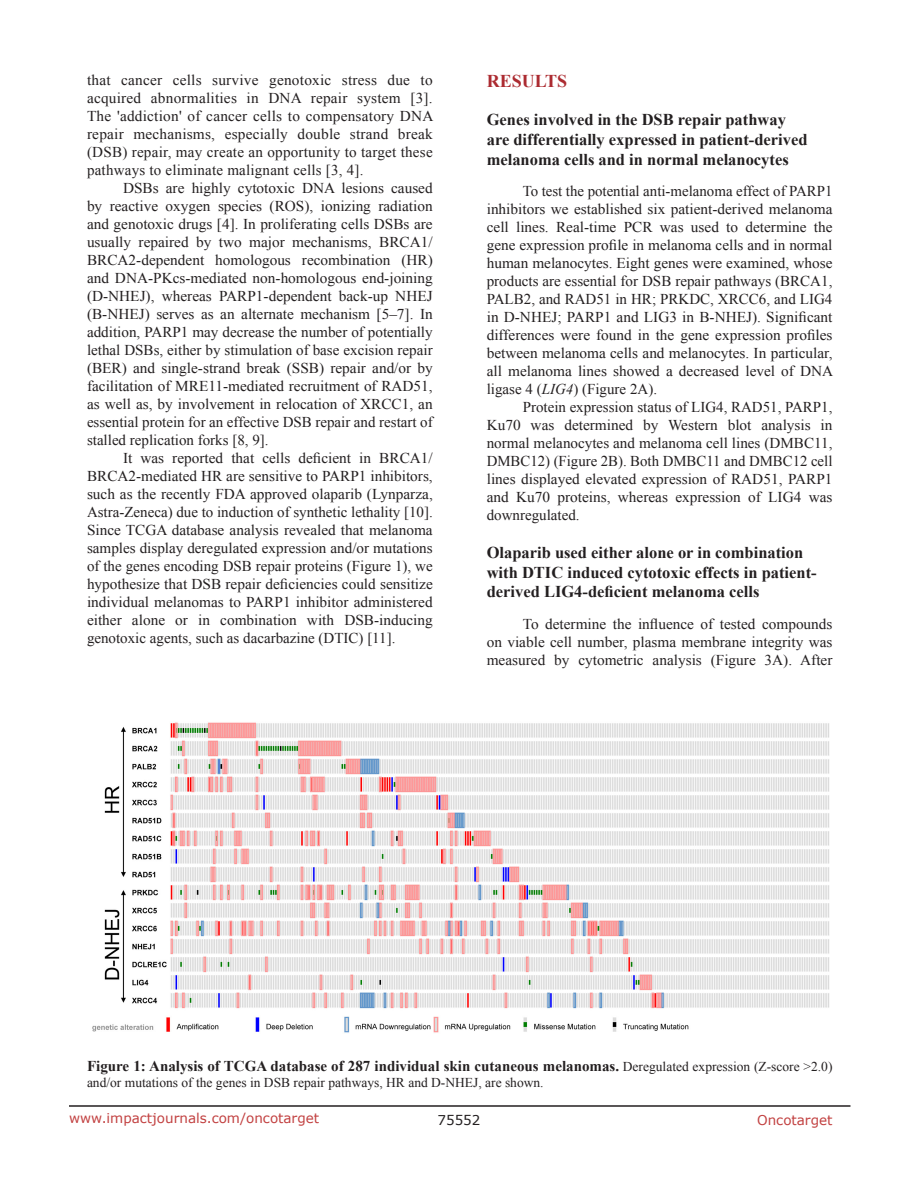
<style>
.page{position:relative;width:918px;height:1188px;background:#fff}
.page>*{position:absolute;margin:0;border:0;box-sizing:border-box;transform-origin:0 0}
.Heading{font:700 18px "Times New Roman";color:#ac2b31}
.SubHeading{font:700 16.5px/19.8px "Times New Roman";color:#231f20}
.SubHeading_no{font:700 16.5px/19.8px "Times New Roman";color:#231f20}
.BodyText{font:15px/18px "Times New Roman";color:#231f20;text-align:justify}
.figuretext{font:700 15px "Times New Roman";color:#231f20}
.figuretext-2{font:13.5px "Times New Roman";color:#231f20}
.t1{font:13.5px "Verdana";color:#c24141}
.t2{font:13.5px "Verdana";color:#231f20}
.s1{font-style:italic}
.s2{font-weight:400;font-size:13.5px}
</style>
<div class="page">
<hr style="left:69px;top:1105px;width:781px;height:2px;background:#231f20">
<img style="left:92px;top:722px;width:737px;height:311px">
<p class="BodyText" style="left:87px;top:71px;width:348px">that cancer cells survive genotoxic stress due to acquired abnormalities in DNA repair system [3].<br>The 'addiction' of cancer cells to compensatory DNA repair mechanisms, especially double strand break (DSB) repair, may create an opportunity to target these pathways to eliminate malignant cells [3, 4].</p>
<p class="BodyText" style="left:87px;top:179px;width:347px;text-indent:36px">DSBs are highly cytotoxic DNA lesions caused by reactive oxygen species (ROS), ionizing radiation and genotoxic drugs [4]. In proliferating cells DSBs are usually repaired by two major mechanisms, BRCA1/ BRCA2-dependent homologous recombination (HR) and DNA-PKcs-mediated non-homologous end-joining (D-NHEJ), whereas PARP1-dependent back-up NHEJ (B-NHEJ) serves as an alternate mechanism [5–7]. In addition, PARP1 may decrease the number of potentially lethal DSBs, either by stimulation of base excision repair (BER) and single-strand break (SSB) repair and/or by facilitation of MRE11-mediated recruitment of RAD51, as well as, by involvement in relocation of XRCC1, an essential protein for an effective DSB repair and restart of stalled replication forks [8, 9].</p>
<p class="BodyText" style="left:87px;top:449px;width:347px;text-indent:36px">It was reported that cells deficient in BRCA1/ BRCA2-mediated HR are sensitive to PARP1 inhibitors, such as the recently FDA approved olaparib (Lynparza, Astra-Zeneca) due to induction of synthetic lethality [10].<br>Since TCGA database analysis revealed that melanoma samples display deregulated expression and/or mutations of the genes encoding DSB repair proteins (Figure 1), we hypothesize that DSB repair deficiencies could sensitize individual melanomas to PARP1 inhibitor administered either alone or in combination with DSB-inducing genotoxic agents, such as dacarbazine (DTIC) [11].</p>
<p class="Heading" style="left:487px;top:69px;width:82px">RESULTS</p>
<p class="SubHeading_no" style="left:487px;top:109px;width:322px">Genes involved in the DSB repair pathway are differentially expressed in patient-derived melanoma cells and in normal melanocytes</p>
<p class="BodyText" style="left:487px;top:182px;width:348px;text-indent:36px">To test the potential anti-melanoma effect of PARP1 inhibitors we established six patient-derived melanoma cell lines. Real-time PCR was used to determine the gene expression profile in melanoma cells and in normal human melanocytes. Eight genes were examined, whose products are essential for DSB repair pathways (BRCA1, PALB2, and RAD51 in HR; PRKDC, XRCC6, and LIG4 in D-NHEJ; PARP1 and LIG3 in B-NHEJ). Significant differences were found in the gene expression profiles between melanoma cells and melanocytes. In particular, all melanoma lines showed a decreased level of DNA ligase 4 (<span class="s1">LIG4</span>) (Figure 2A).</p>
<p class="BodyText" style="left:487px;top:398px;width:347px;text-indent:36px">Protein expression status of LIG4, RAD51, PARP1, Ku70 was determined by Western blot analysis in normal melanocytes and melanoma cell lines (DMBC11, DMBC12) (Figure 2B). Both DMBC11 and DMBC12 cell lines displayed elevated expression of RAD51, PARP1 and Ku70 proteins, whereas expression of LIG4 was downregulated.</p>
<p class="SubHeading" style="left:487px;top:542px;width:331px">Olaparib used either alone or in combination with DTIC induced cytotoxic effects in patient&shy;derived LIG4-deficient melanoma cells</p>
<p class="BodyText" style="left:487px;top:615px;width:347px;text-indent:36px">To determine the influence of tested compounds on viable cell number, plasma membrane integrity was measured by cytometric analysis (Figure 3A). After</p>
<p class="figuretext" style="left:87px;top:1056px;width:747px">Figure 1: Analysis of TCGA database of 287 individual skin cutaneous melanomas. <span class="s2">Deregulated expression (Z-score &gt;2.0)</span></p>
<p class="figuretext-2" style="left:87px;top:1074px;width:458px">and/or mutations of the genes in DSB repair pathways, HR and D-NHEJ, are shown.</p>
<p class="t1" style="left:69px;top:1109px;width:252px">www.impactjournals.com/oncotarget</p>
<p class="t2" style="left:438px;top:1111px;width:44px">75552</p>
<p class="t1" style="left:757px;top:1111px;width:77px">Oncotarget</p>
</div>
